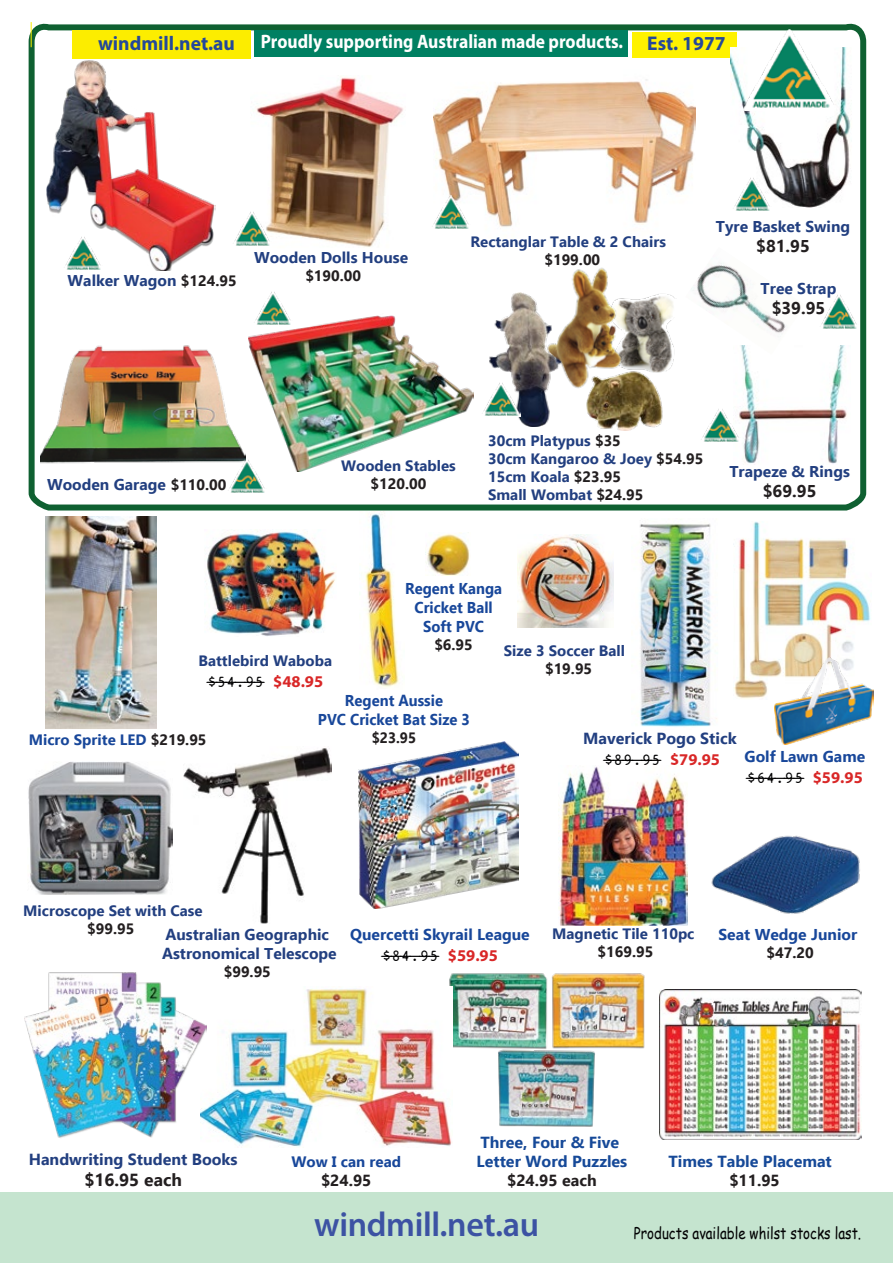
<style>
.page{position:relative;width:893px;height:1263px;background:#fff}
.page>*{position:absolute;margin:0;border:0;box-sizing:border-box;transform-origin:0 0}
.t1{font:600 34.5px "Myriad Pro";letter-spacing:-.01em;color:#3c52a3}
.t2{font:700 19.95px "Myriad Pro";color:#24489a}
.t3{font:700 19.5px "Myriad Pro";color:#fff;scale:.9 1}
.t4{font:700 17.55px "Ebrima";color:#231f20}
.t5{font:700 17.1px "Ebrima";color:#231f20}
.t6{font:16.2px "Comic Sans MS";color:#020203;scale:.82 1}
.t7{font:700 16.05px/19.2px "Ebrima";color:#164998}
.t8{font:700 16.05px "Ebrima";color:#223f80}
.t9{font:700 16.05px "Ebrima";color:#231f20}
.t10{font:700 15.75px/18.8px "Ebrima";color:#18479a;text-align:center;scale:.94 1}
.t11{font:700 15.75px "Ebrima";color:#18479a}
.t12{font:15.75px "B Ptypewrite Strikethrough";color:#020203}
.t13{font:700 15.6px/18.8px "Ebrima";color:#223f80}
.t14{font:700 15.15px "Ebrima";color:#18479a}
.t15{font:700 15px/18px "Ebrima";color:#223f80}
.t16{font:700 15px "Ebrima";color:#231f20}
.t17{font:700 15px "Ebrima";color:#18479a}
.t18{font:700 15px "Ebrima";color:#231f20;scale:.94 1}
.s1{font-size:15px;color:#231f20}
.s2{color:#231f20}
.s3{font-family:"Myriad Pro";font-weight:700;font-size:16.5px;color:#d92727}
</style>
<div class="page">
<svg style="left:28px;top:25px;width:839px;height:486px"></svg>
<img style="left:659px;top:990px;width:202px;height:149px">
<img style="left:250px;top:75px;width:158px;height:177px">
<div style="left:254px;top:30px;width:374px;height:27px;background:#008062"></div>
<div style="left:0;top:1192px;width:893px;height:71px;background:#c5e4cf"></div>
<div style="left:633px;top:32px;width:104px;height:25px;background:#fff200"></div>
<img style="left:517px;top:534px;width:96px;height:94px">
<img style="left:41px;top:340px;width:204px;height:131px">
<img style="left:47px;top:60px;width:169px;height:211px">
<img style="left:433px;top:65px;width:262px;height:173px">
<img style="left:733px;top:521px;width:138px;height:178px">
<img style="left:774px;top:657px;width:99px;height:88px">
<img style="left:731px;top:47px;width:122px;height:160px">
<img style="left:743px;top:30px;width:93px;height:81px">
<img style="left:625px;top:291px;width:52px;height:81px">
<img style="left:486px;top:293px;width:79px;height:134px">
<img style="left:541px;top:264px;width:84px;height:127px">
<img style="left:586px;top:369px;width:79px;height:62px">
<img style="left:232px;top:212px;width:39px;height:34px">
<img style="left:432px;top:196px;width:39px;height:34px">
<img style="left:227px;top:459px;width:39px;height:34px">
<img style="left:254px;top:292px;width:39px;height:21px">
<img style="left:481px;top:383px;width:40px;height:34px">
<img style="left:732px;top:177px;width:40px;height:34px">
<img style="left:63px;top:237px;width:39px;height:34px">
<div style="left:73px;top:30px;width:178px;height:29px;background:#fced00"></div>
<img style="left:449px;top:973px;width:196px;height:154px">
<img style="left:249px;top:313px;width:224px;height:158px">
<img style="left:639px;top:524px;width:78px;height:203px">
<img style="left:205px;top:529px;width:131px;height:107px">
<img style="left:359px;top:741px;width:159px;height:167px">
<img style="left:559px;top:765px;width:129px;height:160px">
<img style="left:207px;top:986px;width:246px;height:161px">
<img style="left:24px;top:972px;width:183px;height:166px">
<img style="left:711px;top:835px;width:149px;height:79px">
<img style="left:183px;top:748px;width:148px;height:175px">
<img style="left:28px;top:762px;width:144px;height:133px">
<img style="left:365px;top:511px;width:35px;height:177px">
<img style="left:427px;top:534px;width:43px;height:42px">
<img style="left:46px;top:517px;width:111px;height:211px">
<img style="left:734px;top:346px;width:116px;height:118px">
<img style="left:685px;top:247px;width:120px;height:108px">
<img style="left:701px;top:408px;width:39px;height:34px">
<img style="left:820px;top:295px;width:39px;height:34px">
<h2 class="t2" style="left:98px;top:30px;width:138px">windmill.net.au</h2>
<h3 class="t3" style="left:261px;top:29px;width:404px">Proudly supporting Australian made products.</h3>
<h2 class="t2" style="left:647px;top:30px;width:80px">Est. 1977</h2>
<p class="t13" style="left:68px;top:270px;width:171px">Walker Wagon <span class="s1">$124.95</span></p>
<p class="t13" style="left:254px;top:247px;width:156px">Wooden Dolls House</p>
<p class="t16" style="left:305px;top:263px;width:57px">$190.00</p>
<p class="t15" style="left:470px;top:232px;width:197px">Rectanglar Table &amp; 2 Chairs</p>
<p class="t16" style="left:544px;top:248px;width:57px">$199.00</p>
<p class="t13" style="left:716px;top:216px;width:136px">Tyre Basket Swing</p>
<p class="t5" style="left:756px;top:232px;width:55px">$81.95</p>
<p class="t13" style="left:761px;top:278px;width:77px">Tree Strap</p>
<p class="t5" style="left:772px;top:294px;width:55px">$39.95</p>
<p class="t13" style="left:47px;top:474px;width:181px">Wooden Garage <span class="s1">$110.00</span></p>
<p class="t15" style="left:341px;top:456px;width:116px">Wooden Stables</p>
<p class="t16" style="left:371px;top:472px;width:57px">$120.00</p>
<p class="t15" style="left:488px;top:430px;width:217px">30cm Platypus <span class="s2">$35<br></span>30cm Kangaroo &amp; Joey <span class="s2">$54.95<br></span>15cm Koala <span class="s2">$23.95<br></span>Small Wombat <span class="s2">$24.95</span></p>
<p class="t13" style="left:729px;top:461px;width:122px">Trapeze &amp; Rings</p>
<p class="t5" style="left:763px;top:477px;width:55px">$69.95</p>
<p class="t10" style="left:405px;top:578px;width:105px">Regent Kanga<br>Cricket Ball<br>Soft PVC</p>
<p class="t16" style="left:434px;top:633px;width:40px">$6.95</p>
<p class="t15" style="left:504px;top:641px;width:123px">Size 3 Soccer Ball</p>
<p class="t16" style="left:545px;top:657px;width:49px">$19.95</p>
<p class="t15" style="left:198px;top:650px;width:135px">Battlebird Waboba</p>
<p class="t12" style="left:207px;top:672px;width:117px">$54.95 <span class="s3">$48.95</span></p>
<p class="t10" style="left:318px;top:690px;width:163px">Regent Aussie<br>PVC Cricket Bat Size 3</p>
<p class="t18" style="left:372px;top:725px;width:49px">$23.95</p>
<p class="t8" style="left:583px;top:725px;width:155px">Maverick Pogo Stick</p>
<p class="t12" style="left:604px;top:750px;width:117px">$89.95 <span class="s3">$79.95</span></p>
<p class="t17" style="left:29px;top:728px;width:179px">Micro Sprite LED <span class="s2">$219.95</span></p>
<p class="t11" style="left:744px;top:744px;width:122px">Golf Lawn Game</p>
<p class="t12" style="left:747px;top:768px;width:117px">$64.95 <span class="s3">$59.95</span></p>
<p class="t15" style="left:23px;top:901px;width:181px">Microscope Set with Case</p>
<p class="t16" style="left:87px;top:917px;width:49px">$99.95</p>
<p class="t13" style="left:162px;top:924px;width:176px">Australian Geographic<br>Astronomical Telescope</p>
<p class="t16" style="left:224px;top:959px;width:49px">$99.95</p>
<p class="t11" style="left:350px;top:922px;width:181px">Quercetti Skyrail League</p>
<p class="t12" style="left:382px;top:946px;width:117px">$84.95 <span class="s3">$59.95</span></p>
<p class="t15" style="left:552px;top:924px;width:144px">Magnetic Tile 110pc</p>
<p class="t16" style="left:597px;top:940px;width:57px">$169.95</p>
<p class="t11" style="left:718px;top:922px;width:140px">Seat Wedge Junior</p>
<p class="t16" style="left:766px;top:941px;width:49px">$47.20</p>
<p class="t8" style="left:29px;top:1146px;width:210px">Handwriting Student Books</p>
<p class="t4" style="left:84px;top:1166px;width:99px">$16.95 each</p>
<p class="t14" style="left:291px;top:1150px;width:111px">Wow I can read</p>
<p class="t9" style="left:321px;top:1168px;width:52px">$24.95</p>
<p class="t7" style="left:477px;top:1132px;width:152px">Three, Four &amp; Five<br>Letter Word Puzzles</p>
<p class="t9" style="left:507px;top:1168px;width:91px">$24.95 each</p>
<p class="t7" style="left:668px;top:1151px;width:165px">Times Table Placemat</p>
<p class="t9" style="left:729px;top:1168px;width:52px">$11.95</p>
<h1 class="t1" style="left:314px;top:1203px;width:226px">windmill.net.au</h1>
<p class="t6" style="left:634px;top:1221px;width:279px">Products available whilst stocks last.</p>
</div>
